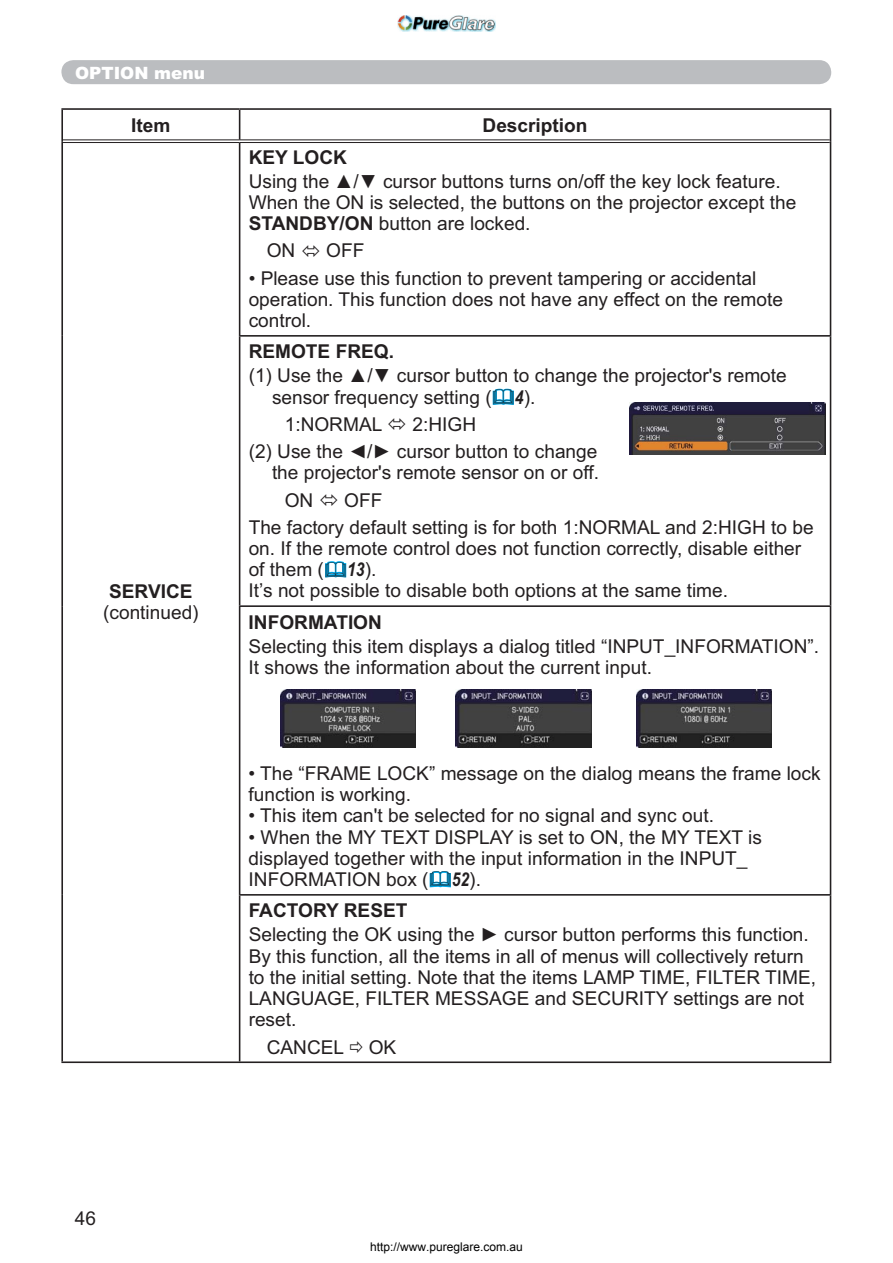
<style>
.page{position:relative;width:893px;height:1263px;background:#fff}
.page>*{position:absolute;margin:0;border:0;box-sizing:border-box;transform-origin:0 0}
.t1{font:19.05px/21.1px "Arial";color:#231f20}
.t2{font:700 19.05px "Arial";color:#231f20}
.t3{font:900 16.95px "Arial";color:#fff}
.t4{font:12px "Arial";color:#000}
.s1{font-weight:700}
.s2{font-family:"Arial Narrow";font-weight:700;font-style:italic}
</style>
<div class="page">
<div style="left:61px;top:60px;width:770px;height:24px;background:#bbbdc0;border-radius:12px"></div>
<hr style="left:61px;top:141px;width:2px;height:195px;background:#231f20">
<hr style="left:239px;top:143px;width:1px;height:192px;background:#231f20">
<hr style="left:830px;top:141px;width:1px;height:194px;background:#231f20">
<hr style="left:61px;top:336px;width:2px;height:270px;background:#231f20">
<hr style="left:239px;top:335px;width:592px;height:2px;background:#231f20">
<hr style="left:239px;top:337px;width:1px;height:268px;background:#231f20">
<hr style="left:830px;top:337px;width:1px;height:268px;background:#231f20">
<hr style="left:61px;top:606px;width:2px;height:289px;background:#231f20">
<hr style="left:239px;top:605px;width:592px;height:2px;background:#231f20">
<hr style="left:239px;top:607px;width:1px;height:287px;background:#231f20">
<hr style="left:830px;top:607px;width:1px;height:287px;background:#231f20">
<hr style="left:61px;top:895px;width:2px;height:166px;background:#231f20">
<hr style="left:239px;top:894px;width:592px;height:2px;background:#231f20">
<hr style="left:239px;top:896px;width:1px;height:165px;background:#231f20">
<hr style="left:830px;top:896px;width:1px;height:165px;background:#231f20">
<hr style="left:61px;top:1061px;width:770px;height:2px;background:#231f20">
<hr style="left:61px;top:108px;width:179px;height:2px;background:#231f20">
<hr style="left:61px;top:110px;width:2px;height:31px;background:#231f20">
<hr style="left:240px;top:108px;width:591px;height:2px;background:#231f20">
<hr style="left:239px;top:110px;width:1px;height:30px;background:#231f20">
<hr style="left:830px;top:110px;width:1px;height:31px;background:#231f20">
<hr style="left:63px;top:140px;width:177px;height:1px;background:#231f20">
<hr style="left:63px;top:142px;width:177px;height:1px;background:#231f20">
<hr style="left:240px;top:140px;width:590px;height:1px;background:#231f20">
<hr style="left:240px;top:142px;width:590px;height:1px;background:#231f20">
<img style="left:629px;top:403px;width:196px;height:52px">
<img style="left:280px;top:690px;width:136px;height:57px">
<img style="left:456px;top:690px;width:135px;height:57px">
<img style="left:636px;top:690px;width:136px;height:57px">
<img style="left:397px;top:15px;width:99px;height:17px">
<svg style="left:492px;top:388px;width:22px;height:17px"></svg>
<svg style="left:325px;top:561px;width:22px;height:17px"></svg>
<svg style="left:429px;top:871px;width:22px;height:17px"></svg>
<p class="t3" style="left:75px;top:67px;width:132px">OPTION menu</p>
<p class="t2" style="left:131px;top:118px;width:41px">Item</p>
<p class="t2" style="left:482px;top:118px;width:107px">Description</p>
<p class="t2" style="left:109px;top:584px;width:85px">SERVICE</p>
<p class="t1" style="left:103px;top:604px;width:97px">(continued)</p>
<p class="t2" style="left:249px;top:150px;width:100px">KEY LOCK</p>
<p class="t1" style="left:249px;top:172px;width:549px">Using the ▲/▼ cursor buttons turns on/off the key lock feature.<br>When the ON is selected, the buttons on the projector except the<br><span class="s1">STANDBY/ON</span> button are locked.</p>
<p class="t1" style="left:267px;top:242px;width:30px">ON</p>
<p class="t1" style="left:326px;top:242px;width:40px">OFF</p>
<p class="t1" style="left:249px;top:269px;width:536px">• Please use this function to prevent tampering or accidental operation. This function does not have any effect on the remote control.</p>
<p class="t2" style="left:249px;top:345px;width:147px">REMOTE FREQ.</p>
<p class="t1" style="left:272px;top:367px;width:516px;text-indent:-23px">(1) Use the ▲/▼ cursor button to change the projector's remote sensor frequency setting ( <span class="s2">4</span>).</p>
<p class="t1" style="left:285px;top:416px;width:99px">1:NORMAL</p>
<p class="t1" style="left:249px;top:412px;width:350px;line-height:27.3px;text-indent:164px">2:HIGH<br>(2) Use the ◄/► cursor button to change</p>
<p class="t1" style="left:285px;top:461px;width:316px;line-height:27.3px;text-indent:-13px">the projector's remote sensor on or off.<br>ON</p>
<p class="t1" style="left:249px;top:488px;width:566px;line-height:27.3px;text-indent:96px">OFF<br>The factory default setting is for both 1:NORMAL and 2:HIGH to be</p>
<p class="t1" style="left:249px;top:540px;width:554px">on. If the remote control does not function correctly, disable either of them ( <span class="s2">13</span>).<br>It’s not possible to disable both options at the same time.</p>
<p class="t2" style="left:249px;top:615px;width:135px">INFORMATION</p>
<p class="t1" style="left:249px;top:637px;width:572px">Selecting this item displays a dialog titled “INPUT_INFORMATION”.<br>It shows the information about the current input.</p>
<p class="t1" style="left:249px;top:765px;width:573px">• The “FRAME LOCK” message on the dialog means the frame lock function is working.</p>
<p class="t1" style="left:249px;top:807px;width:467px">• This item can't be selected for no signal and sync out.</p>
<p class="t1" style="left:249px;top:828px;width:515px">• When the MY TEXT DISPLAY is set to ON, the MY TEXT is displayed together with the input information in the INPUT_<br>INFORMATION box ( <span class="s2">52</span>).</p>
<p class="t2" style="left:249px;top:904px;width:160px">FACTORY RESET</p>
<p class="t1" style="left:249px;top:926px;width:569px">Selecting the OK using the ► cursor button performs this function.<br>By this function, all the items in all of menus will collectively return to the initial setting. Note that the items LAMP TIME, FILTER TIME, LANGUAGE, FILTER MESSAGE and SECURITY settings are not reset.</p>
<p class="t1" style="left:267px;top:1038px;width:79px">CANCEL</p>
<p class="t1" style="left:369px;top:1038px;width:29px">OK</p>
<p class="t1" style="left:75px;top:1210px;width:23px">46</p>
<p class="t4" style="left:370px;top:1239px;width:154px">http://www.pureglare.com.au</p>
</div>
